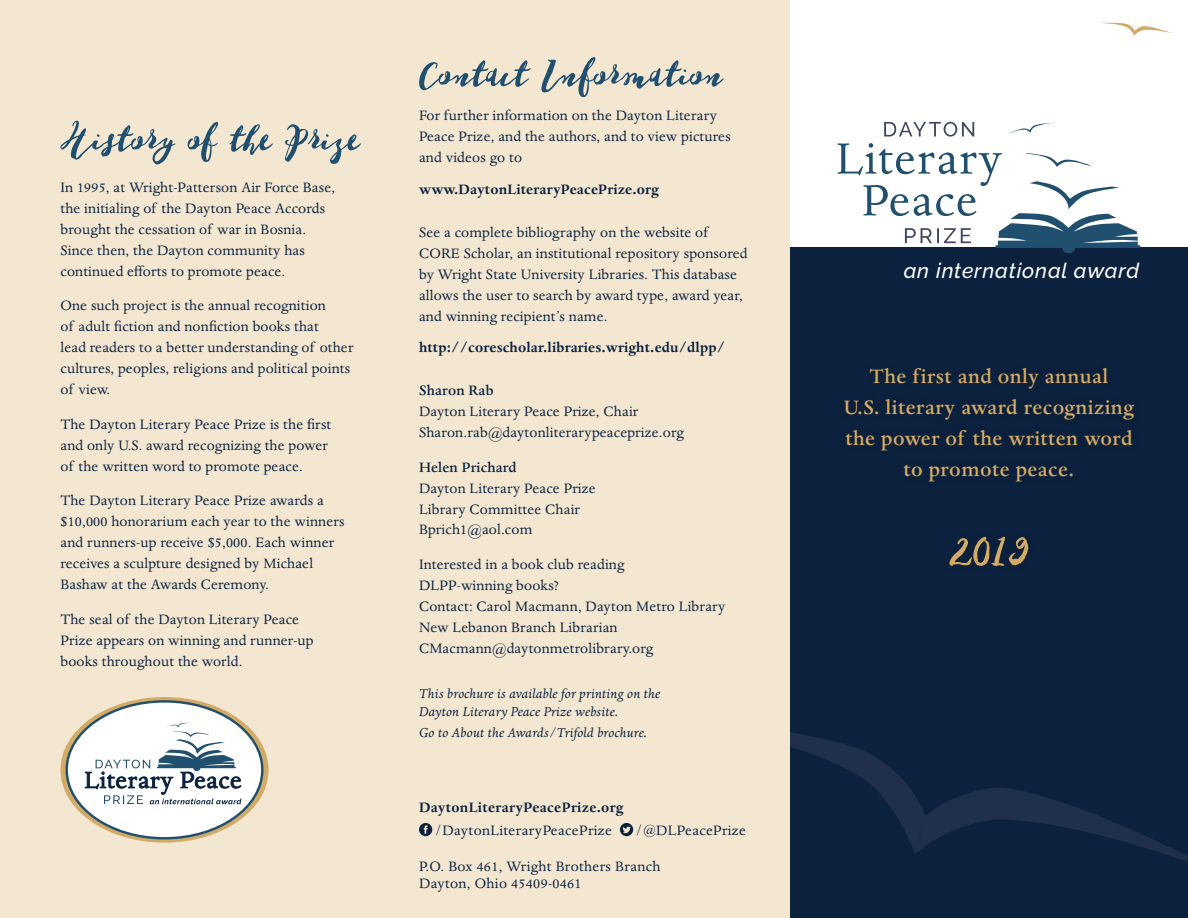
<style>
.page{position:relative;width:1188px;height:918px;background:#fff}
.page>*{position:absolute;margin:0;border:0;box-sizing:border-box;transform-origin:0 0}
.t1{font:60px "Alegance";color:#d2ab66}
.t2{font:52.5px "Alegance";letter-spacing:.01em;color:#204f6f}
.t3{font:500 22.5px/30.9px "Dante MT Std";letter-spacing:.02em;color:#d2ab66;text-align:center}
.t4{font:italic 500 21px "Raleway";letter-spacing:.04em;color:#fff}
.t5{font:15.75px/21px "Dante MT Std";letter-spacing:.01em;color:#0b213e}
.t6{font:700 15.75px "Dante MT Std";letter-spacing:.01em;color:#0b213e}
.t7{font:500 15.75px "Dante MT Std";letter-spacing:.01em;color:#0b213e}
.t8{font:italic 15px/18px "Dante MT Std";letter-spacing:.01em;color:#0b213e}
.s1{font-size:13.5px}
</style>
<div class="page">
<div style="left:790px;top:248px;width:398px;height:670px;background:#0b213e"></div>
<svg style="left:1099px;top:22px;width:72px;height:13px"></svg>
<svg style="left:790px;top:732px;width:398px;height:129px"></svg>
<svg style="left:884px;top:122px;width:90px;height:15px"></svg>
<svg style="left:1007px;top:123px;width:44px;height:11px"></svg>
<svg style="left:837px;top:143px;width:303px;height:110px"></svg>
<div style="left:0;top:0;width:790px;height:918px;background:#f3e7d2"></div>
<svg style="left:60px;top:697px;width:209px;height:146px;background:#ab996e"></svg>
<div style="left:67px;top:701px;width:195px;height:137px;background:#fff;border-radius:50%"></div>
<svg style="left:85px;top:723px;width:157px;height:81px"></svg>
<svg style="left:419px;top:823px;width:13px;height:13px"></svg>
<svg style="left:620px;top:823px;width:13px;height:13px"></svg>
<h2 class="t2" style="left:60px;top:114px;width:301px">History of the Prize</h2>
<p class="t5" style="left:60px;top:177px;width:276px">In 1995, at Wright-Patterson Air Force Base, the initialing of the Dayton Peace Accords brought the cessation of war in Bosnia.<br>Since then, the Dayton community has continued efforts to promote peace.</p>
<p class="t5" style="left:60px;top:295px;width:294px">One such project is the annual recognition<br>of adult fiction and nonfiction books that<br>lead readers to a better understanding of other cultures, peoples, religions and political points of view.</p>
<p class="t5" style="left:60px;top:414px;width:272px">The Dayton Literary Peace Prize is the first and only U.S. award recognizing the power of the written word to promote peace.</p>
<p class="t5" style="left:60px;top:490px;width:286px">The Dayton Literary Peace Prize awards a $10,000 honorarium each year to the winners and runners-up receive $5,000. Each winner receives a sculpture designed by Michael Bashaw at the Awards Ceremony.</p>
<p class="t5" style="left:60px;top:609px;width:255px">The seal of the Dayton Literary Peace<br>Prize appears on winning and runner-up books throughout the world.</p>
<h2 class="t2" style="left:419px;top:49px;width:305px">Contact Information</h2>
<p class="t5" style="left:419px;top:105px;width:313px">For further information on the Dayton Literary<br>Peace Prize, and the authors, and to view pictures and videos go to</p>
<p class="t6" style="left:419px;top:181px;width:241px">www.DaytonLiteraryPeacePrize.org</p>
<p class="t5" style="left:419px;top:222px;width:330px">See a complete bibliography on the website of CORE Scholar, an institutional repository sponsored by Wright State University Libraries. This database allows the user to search by award type, award year, and winning recipient’s name.</p>
<p class="t6" style="left:419px;top:339px;width:308px">http://corescholar.libraries.wright.edu/dlpp/</p>
<p class="t7" style="left:419px;top:382px;width:76px">Sharon Rab</p>
<p class="t5" style="left:419px;top:401px;width:266px">Dayton Literary Peace Prize, Chair<br>Sharon.rab@daytonliterarypeaceprize.org</p>
<p class="t7" style="left:419px;top:458px;width:99px">Helen Prichard</p>
<p class="t5" style="left:419px;top:477px;width:178px">Dayton Literary Peace Prize<br>Library Committee Chair<br>Bprich1@aol.com</p>
<p class="t5" style="left:419px;top:554px;width:308px">Interested in a book club reading<br>DLPP-winning books?<br>Contact: Carol Macmann, Dayton Metro Library New Lebanon Branch Librarian CMacmann@daytonmetrolibrary.org</p>
<p class="t8" style="left:419px;top:685px;width:243px">This brochure is available for printing on the<br>Dayton Literary Peace Prize website.</p>
<p class="t8" style="left:419px;top:724px;width:230px">Go to About the Awards/Trifold brochure.</p>
<p class="t6" style="left:419px;top:799px;width:206px">DaytonLiteraryPeacePrize.org</p>
<p class="t5" style="left:434px;top:820px;width:179px">/DaytonLiteraryPeacePrize</p>
<p class="t5" style="left:635px;top:820px;width:112px">/<span class="s1">@</span>DLPeacePrize</p>
<p class="t5" style="left:419px;top:859px;width:243px;line-height:16.5px">P.O. Box 461, Wright Brothers Branch<br>Dayton, Ohio 45409-0461</p>
<h3 class="t4" style="left:904px;top:259px;width:237px">an international award</h3>
<h3 class="t3" style="left:844px;top:361px;width:292px">The first and only annual<br>U.S. literary award recognizing the power of the written word to promote peace.</h3>
<h1 class="t1" style="left:949px;top:522px;width:82px">2019</h1>
</div>
